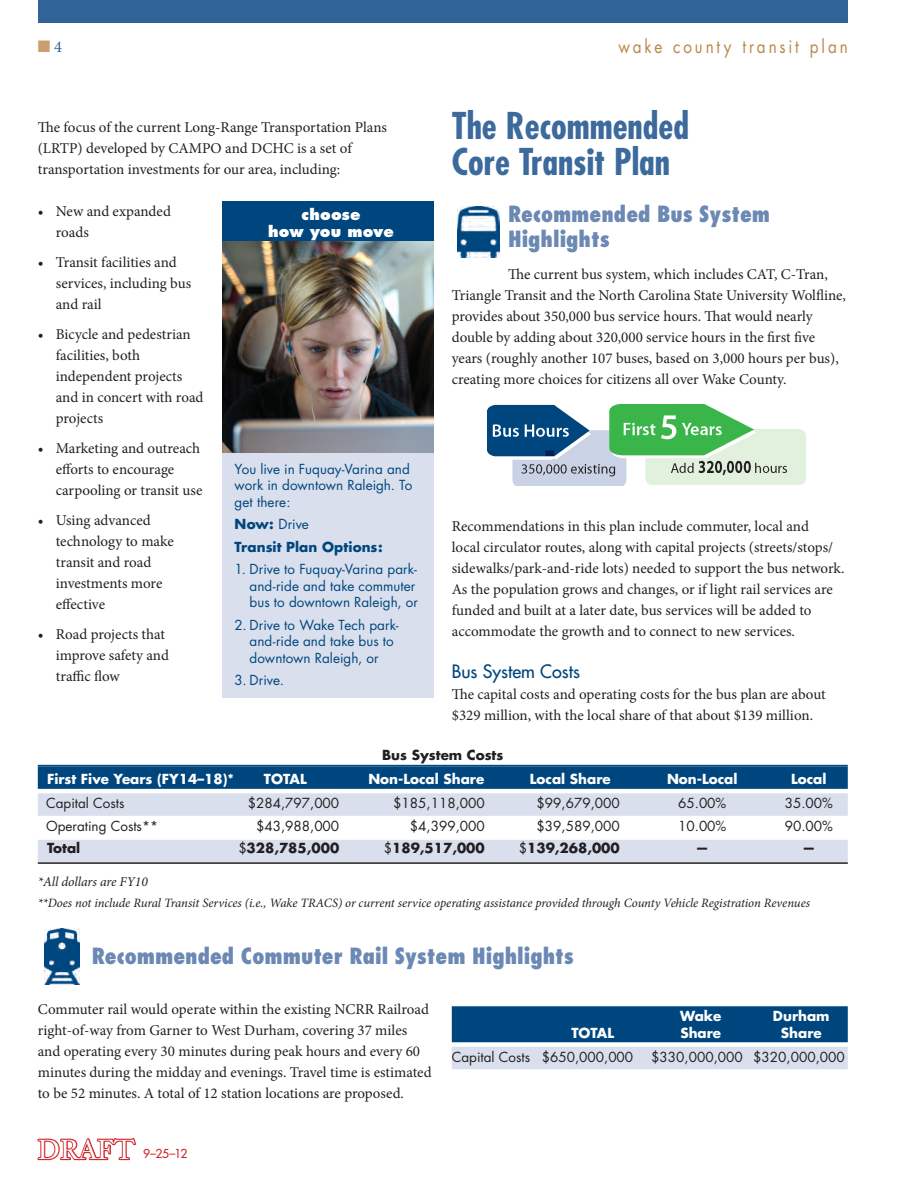
<style>
.page{position:relative;width:918px;height:1188px;background:#fff}
.page>*{position:absolute;margin:0;border:0;box-sizing:border-box;transform-origin:0 0}
.Core_Header{font:700 condensed 36px/36px "Futura";color:#3c6a9d}
.t1{font:27px "Janson Text";color:#fff}
.Head_2b{font:800 condensed 21.75px/25.5px "Futura";color:#6b89b4}
.t2{font:18px "Futura";letter-spacing:.19em;color:#b98747;scale:.85 1}
.head3{font:18px "Futura";color:#00467e}
.t3{font:16.5px "Minion Pro";color:#306397}
.text{font:15px/21px "Minion Pro";color:#231f20}
.bulleted_text{font:15px/21px "Minion Pro";color:#231f20}
.sidebar_header{font:800 15px/16.5px "Futura";letter-spacing:.01em;color:#fff;text-align:center}
.sidebar_text{font:13.5px/16.5px "Futura";letter-spacing:.005em;color:#00467e}
.table_text_unformatt{font:13.5px "Futura";color:#231f20}
.table_text_unformatt-2{font:700 13.5px "Futura";color:#fff}
.table_text_unformatt-3{font:700 13.5px "Futura";color:#231f20}
.table_text_w_ruler{font:700 13.5px "Futura";color:#fff}
.sidebar_text-2{font:700 13.5px "Futura";color:#00467e}
.table_footnotes{font:italic 13.5px "Minion Pro";letter-spacing:-.005em;color:#231f20}
.table_header_w_rule{font:700 13.5px "Futura";color:#231f20}
.table_footnotes-2{font:italic 12.75px "Minion Pro";letter-spacing:-.01em;color:#231f20}
.t4{font:12px "Futura";color:#d1232a}
.s1{color:#c99f6e}
.s2{font-weight:700}
.s3{font-weight:400}
</style>
<div class="page">
<div style="left:38px;top:0;width:810px;height:22px;background:#306397"></div>
<svg style="left:37px;top:1138px;width:99px;height:23px"></svg>
<img style="left:487px;top:404px;width:319px;height:81px">
<img style="left:458px;top:207px;width:41px;height:50px">
<img style="left:44px;top:928px;width:35px;height:57px">
<div style="left:222px;top:201px;width:212px;height:49px;background:#00467e"></div>
<img style="left:222px;top:241px;width:212px;height:212px">
<div style="left:222px;top:453px;width:212px;height:244px;background:#d9dfec"></div>
<hr style="left:38px;top:765px;width:810px;height:1px;background:#00467e">
<div style="left:38px;top:766px;width:810px;height:23px;background:#00467e"></div>
<div style="left:38px;top:793px;width:810px;height:23px;background:#d9dfec"></div>
<div style="left:38px;top:840px;width:810px;height:22px;background:#d9dfec"></div>
<hr style="left:38px;top:862px;width:810px;height:2px;background:#231f20">
<div style="left:452px;top:1047px;width:396px;height:22px;background:#d9dfec"></div>
<div style="left:452px;top:1006px;width:396px;height:36px;background:#00467e"></div>
<p class="t3" style="left:38px;top:36px;width:26px"><span class="s1">■</span> 4</p>
<p class="t2" style="left:618px;top:35px;width:271px">wake county transit plan</p>
<p class="text" style="left:38px;top:117px;width:351px">The focus of the current Long-Range Transportation Plans (LRTP) developed by CAMPO and DCHC is a set of transportation investments for our area, including:</p>
<p class="bulleted_text" style="left:56px;top:201px;width:117px;text-indent:-18px">• New and expanded roads</p>
<p class="bulleted_text" style="left:56px;top:252px;width:137px;text-indent:-18px">• Transit facilities and services, including bus and rail</p>
<p class="bulleted_text" style="left:56px;top:324px;width:149px;text-indent:-18px">• Bicycle and pedestrian facilities, both independent projects and in concert with road projects</p>
<p class="bulleted_text" style="left:56px;top:438px;width:148px;text-indent:-18px">• Marketing and outreach efforts to encourage carpooling or transit use</p>
<p class="bulleted_text" style="left:56px;top:510px;width:120px;text-indent:-18px">• Using advanced technology to make transit and road investments more effective</p>
<p class="bulleted_text" style="left:56px;top:624px;width:115px;text-indent:-18px">• Road projects that improve safety and traffic flow</p>
<p class="sidebar_header" style="left:268px;top:207px;width:127px">choose<br>how you move</p>
<p class="sidebar_text" style="left:235px;top:461px;width:179px">You live in Fuquay-Varina and work in downtown Raleigh. To get there:</p>
<p class="sidebar_text" style="left:235px;top:516px;width:76px"><span class="s2">Now:</span> Drive</p>
<p class="sidebar_text-2" style="left:235px;top:538px;width:150px">Transit Plan Options:</p>
<p class="sidebar_text" style="left:250px;top:561px;width:170px;text-indent:-15px">1. Drive to Fuquay-Varina park&shy;and-ride and take commuter bus to downtown Raleigh, or</p>
<p class="sidebar_text" style="left:250px;top:617px;width:151px;text-indent:-15px">2. Drive to Wake Tech park&shy;and-ride and take bus to downtown Raleigh, or</p>
<p class="sidebar_text" style="left:235px;top:672px;width:51px">3. Drive.</p>
<p class="Core_Header" style="left:452px;top:108px;width:239px">The Recommended<br>Core Transit Plan</p>
<p class="Head_2b" style="left:508px;top:201px;width:264px">Recommended Bus System<br>Highlights</p>
<p class="text" style="left:452px;top:264px;width:396px;text-indent:56px">The current bus system, which includes CAT, C-Tran, Triangle Transit and the North Carolina State University Wolfline, provides about 350,000 bus service hours. That would nearly double by adding about 320,000 service hours in the first five years (roughly another 107 buses, based on 3,000 hours per bus), creating more choices for citizens all over Wake County.</p>
<p class="text" style="left:452px;top:516px;width:392px">Recommendations in this plan include commuter, local and<br>local circulator routes, along with capital projects (streets/stops/ sidewalks/park-and-ride lots) needed to support the bus network.<br>As the population grows and changes, or if light rail services are funded and built at a later date, bus services will be added to accommodate the growth and to connect to new services.</p>
<p class="head3" style="left:452px;top:660px;width:130px">Bus System Costs</p>
<p class="text" style="left:452px;top:684px;width:375px">The capital costs and operating costs for the bus plan are about $329 million, with the local share of that about $139 million.</p>
<p class="table_header_w_rule" style="left:382px;top:746px;width:123px">Bus System Costs</p>
<p class="table_text_unformatt-2" style="left:47px;top:770px;width:207px">First Five Years (FY 14–18)* TOTALN</p>
<p class="table_text_unformatt-2" style="left:380px;top:770px;width:132px">on-Local Share L</p>
<p class="table_text_unformatt-2" style="left:537px;top:770px;width:109px">ocal Share N</p>
<p class="table_text_unformatt-2" style="left:679px;top:770px;width:90px">on-Local L</p>
<p class="table_text_unformatt-2" style="left:798px;top:770px;width:30px">ocal</p>
<p class="table_text_unformatt" style="left:46px;top:795px;width:80px">Capital Costs</p>
<p class="table_text_unformatt" style="left:248px;top:795px;width:93px">$284,797,000</p>
<p class="table_text_unformatt" style="left:393px;top:795px;width:93px">$185,118,000</p>
<p class="table_text_unformatt" style="left:537px;top:795px;width:85px">$99,679,000</p>
<p class="table_text_unformatt" style="left:678px;top:795px;width:50px">65.00%</p>
<p class="table_text_unformatt" style="left:785px;top:795px;width:50px">35.00%</p>
<p class="table_text_unformatt" style="left:46px;top:817px;width:113px">Operating Costs**</p>
<p class="table_text_unformatt" style="left:256px;top:817px;width:85px">$43,988,000</p>
<p class="table_text_unformatt" style="left:410px;top:817px;width:76px">$4,399,000</p>
<p class="table_text_unformatt" style="left:537px;top:817px;width:85px">$39,589,000</p>
<p class="table_text_unformatt" style="left:678px;top:817px;width:50px">10.00%</p>
<p class="table_text_unformatt" style="left:785px;top:817px;width:50px">90.00%</p>
<p class="table_text_unformatt-3" style="left:47px;top:839px;width:35px">Total</p>
<p class="table_text_unformatt-3" style="left:238px;top:839px;width:102px"><span class="s3">$</span>328,785,000</p>
<p class="table_text_unformatt-3" style="left:384px;top:839px;width:102px"><span class="s3">$</span>189,517,000</p>
<p class="table_text_unformatt-3" style="left:519px;top:839px;width:102px"><span class="s3">$</span>139,268,000</p>
<p class="table_text_unformatt-3" style="left:696px;top:839px;width:15px">—</p>
<p class="table_text_unformatt-3" style="left:802px;top:839px;width:15px">—</p>
<p class="table_footnotes" style="left:38px;top:873px;width:112px">*All dollars are FY10</p>
<p class="table_footnotes-2" style="left:38px;top:895px;width:774px">**Does not include Rural Transit Services (i.e., Wake TRACS) or current service operating assistance provided through County Vehicle Registration Revenues</p>
<p class="Head_2b" style="left:92px;top:943px;width:484px">Recommended Commuter Rail System Highlights</p>
<p class="text" style="left:38px;top:999px;width:395px">Commuter rail would operate within the existing NCRR Railroad right-of-way from Garner to West Durham, covering 37 miles and operating every 30 minutes during peak hours and every 60 minutes during the midday and evenings. Travel time is estimated to be 52 minutes. A total of 12 station locations are proposed.</p>
<p class="table_text_w_ruler" style="left:680px;top:1007px;width:43px">Wake</p>
<p class="table_text_w_ruler" style="left:773px;top:1007px;width:58px">Durham</p>
<p class="table_text_w_ruler" style="left:571px;top:1024px;width:16px">TOTALS</p>
<p class="table_text_w_ruler" style="left:689px;top:1024px;width:68px">hare S</p>
<p class="table_text_w_ruler" style="left:789px;top:1024px;width:34px">hare</p>
<p class="table_text_unformatt" style="left:452px;top:1048px;width:183px">Capital Costs $650,000,000</p>
<p class="table_text_unformatt" style="left:651px;top:1048px;width:195px">$330,000,000 $320,000,000</p>
<h2 class="t1" style="left:38px;top:1133px;width:99px">DRAFT</h2>
<p class="t4" style="left:143px;top:1146px;width:46px">9–25–12</p>
</div>
